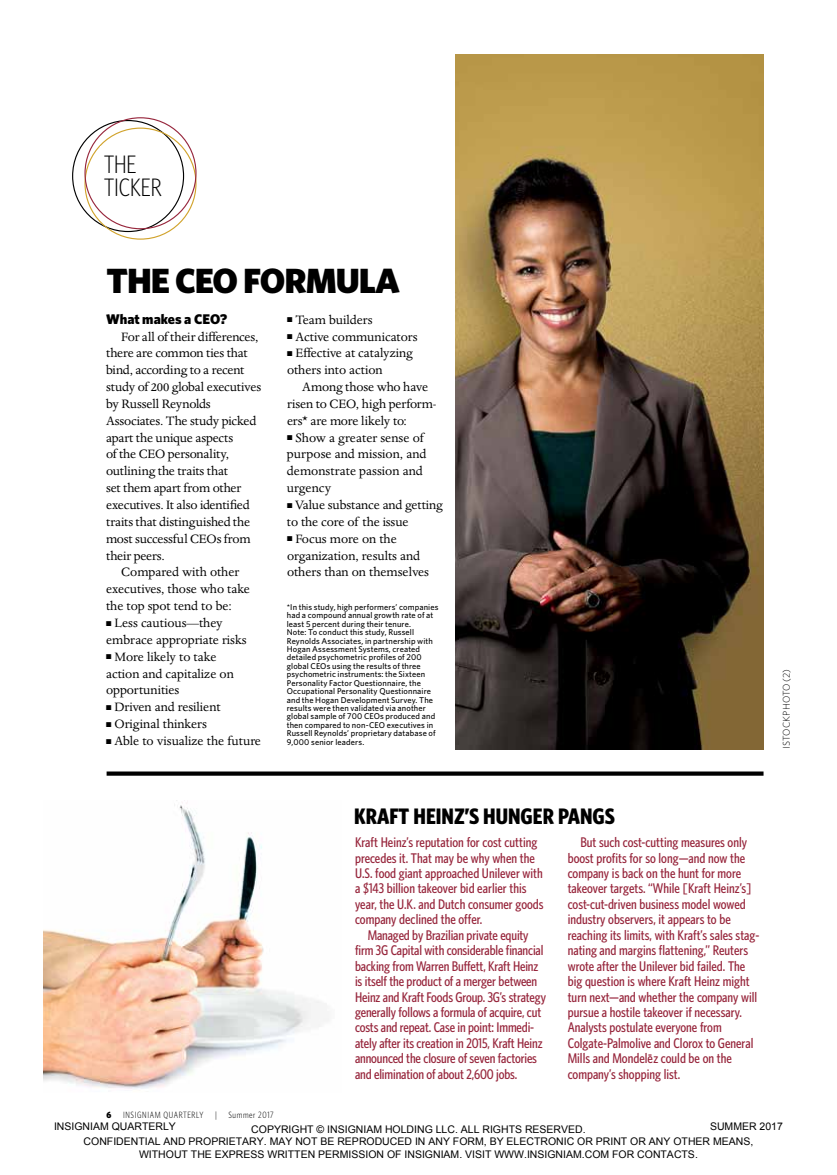
<style>
.page{position:relative;width:837px;height:1175px;background:#fff}
.page>*{position:absolute;margin:0;border:0;box-sizing:border-box;transform-origin:0 0}
.t1{font:900 35.1px "Whitney";letter-spacing:-.03em;color:#000}
.t2{font:300 25.2px/22.5px "Whitney Condensed";color:#000}
.t3{font:700 22.5px "Whitney Condensed";color:#000}
.t4{font:500 14.1px/15.5px "Whitney Condensed";color:#97263c}
.t5{font:14.1px/16.8px "Dante MT Std";letter-spacing:-.005em;color:#000}
.t6{font:900 14.1px "Whitney";color:#000}
.t7{font:10.5px/12.6px "Arial";color:#000;text-align:center}
.t8{font:300 9.9px "Whitney";color:#000}
.t9{font:300 9.15px "Whitney Condensed";letter-spacing:.07em;color:#000}
.t10{font:900 9.15px "Whitney Condensed";color:#000}
.t11{font:500 8.4px/8.4px "Whitney";letter-spacing:.015em;color:#000}
</style>
<div class="page">
<img style="left:455px;top:54px;width:309px;height:695px">
<img style="left:43px;top:800px;width:286px;height:289px">
<svg style="left:107px;top:771px;width:657px;height:4px;background:#1f1f1f"></svg>
<h2 class="t2" style="left:104px;top:153px;width:59px">THE<br>TICKER</h2>
<h1 class="t1" style="left:107px;top:260px;width:295px">THE CEO FORMULA</h1>
<p class="t6" style="left:106px;top:310px;width:123px">What makes a CEO?</p>
<p class="t5" style="left:121px;top:328px;width:139px">For all of their differences,</p>
<p class="t5" style="left:106px;top:345px;width:143px">there are common ties that</p>
<p class="t5" style="left:106px;top:362px;width:140px">bind, according to a recent</p>
<p class="t5" style="left:106px;top:378px;width:157px">study of 200 global executives</p>
<p class="t5" style="left:106px;top:395px;width:106px">by Russell Reynolds</p>
<p class="t5" style="left:106px;top:412px;width:152px">Associates. The study picked</p>
<p class="t5" style="left:106px;top:429px;width:129px">apart the unique aspects</p>
<p class="t5" style="left:106px;top:446px;width:125px">of the CEO personality,</p>
<p class="t5" style="left:106px;top:463px;width:123px">outlining the traits that</p>
<p class="t5" style="left:106px;top:479px;width:137px">set them apart from other</p>
<p class="t5" style="left:106px;top:496px;width:145px">executives. It also identified</p>
<p class="t5" style="left:106px;top:513px;width:146px">traits that distinguished the</p>
<p class="t5" style="left:106px;top:530px;width:146px">most successful CEOs from</p>
<p class="t5" style="left:106px;top:547px;width:60px">their peers.</p>
<p class="t5" style="left:121px;top:564px;width:120px">Compared with other</p>
<p class="t5" style="left:106px;top:580px;width:145px">executives, those who take</p>
<p class="t5" style="left:106px;top:597px;width:127px">the top spot tend to be:</p>
<p class="t5" style="left:106px;top:614px;width:142px">■ Less cautious—they embrace appropriate risks</p>
<p class="t5" style="left:106px;top:648px;width:129px">■ More likely to take action and capitalize on opportunities</p>
<p class="t5" style="left:106px;top:698px;width:116px">■ Driven and resilient</p>
<p class="t5" style="left:106px;top:715px;width:102px">■ Original thinkers</p>
<p class="t5" style="left:106px;top:732px;width:157px">■ Able to visualize the future</p>
<p class="t5" style="left:287px;top:311px;width:87px">■ Team builders</p>
<p class="t5" style="left:287px;top:328px;width:132px">■ Active communicators</p>
<p class="t5" style="left:287px;top:345px;width:127px">■ Effective at catalyzing others into action</p>
<p class="t5" style="left:287px;top:378px;width:151px;text-indent:15px">Among those who have risen to CEO, high perform&shy;ers* are more likely to:</p>
<p class="t5" style="left:287px;top:429px;width:141px">■ Show a greater sense of purpose and mission, and demonstrate passion and urgency</p>
<p class="t5" style="left:287px;top:496px;width:157px">■ Value substance and getting to the core of the issue</p>
<p class="t5" style="left:287px;top:530px;width:144px">■ Focus more on the organization, results and others than on themselves</p>
<p class="t11" style="left:287px;top:602px;width:153px">*In this study, high performers’ companies had a compound annual growth rate of at least 5 percent during their tenure.<br>Note: To conduct this study, Russell Reynolds Associates, in partnership with Hogan Assessment Systems, created detailed psychometric profiles of 200 global CEOs using the results of three psychometric instruments: the Sixteen Personality Factor Questionnaire, the Occupational Personality Questionnaire and the Hogan Development Survey. The results were then validated via another global sample of 700 CEOs produced and then compared to non-CEO executives in Russell Reynolds’ proprietary database of 9,000 senior leaders.</p>
<p class="t8" style="left:781px;top:748px;width:81px;rotate:-90deg">ISTOCKPHOTO (2)</p>
<p class="t10" style="left:107px;top:1109px;width:6px">6</p>
<p class="t9" style="left:123px;top:1109px;width:82px">INSIGNIAM QUARTERLY</p>
<p class="t9" style="left:215px;top:1109px;width:3px">|</p>
<p class="t9" style="left:228px;top:1109px;width:47px">Summer 2017</p>
<h3 class="t3" style="left:354px;top:803px;width:262px">KRAFT HEINZ’S HUNGER PANGS</h3>
<p class="t4" style="left:355px;top:834px;width:190px">Kraft Heinz’s reputation for cost cutting precedes it. That may be why when the U.S. food giant approached Unilever with a $143 billion takeover bid earlier this year, the U.K. and Dutch consumer goods company declined the offer.</p>
<p class="t4" style="left:355px;top:927px;width:192px;text-indent:13px">Managed by Brazilian private equity firm 3G Capital with considerable financial backing from Warren Buffett, Kraft Heinz is itself the product of a merger between Heinz and Kraft Foods Group. 3G’s strategy generally follows a formula of acquire, cut costs and repeat. Case in point: Immedi&shy;ately after its creation in 2015, Kraft Heinz announced the closure of seven factories and elimination of about 2,600 jobs.</p>
<p class="t4" style="left:568px;top:834px;width:193px;text-indent:13px">But such cost-cutting measures only boost profits for so long—and now the company is back on the hunt for more takeover targets. “While [Kraft Heinz’s] cost-cut-driven business model wowed industry observers, it appears to be reaching its limits, with Kraft’s sales stag&shy;nating and margins flattening,” Reuters wrote after the Unilever bid failed. The big question is where Kraft Heinz might turn next—and whether the company will pursue a hostile takeover if necessary.<br>Analysts postulate everyone from Colgate-Palmolive and Clorox to General Mills and Mondele-z could be on the company’s shopping list.</p>
<p class="t7" style="left:54px;top:1120px;width:123px">INSIGNIAM QUARTERLY</p>
<p class="t7" style="left:710px;top:1120px;width:74px">SUMMER 2017</p>
<p class="t7" style="left:84px;top:1122px;width:671px">COPYRIGHT © INSIGNIAM HOLDING LLC. ALL RIGHTS RESERVED.<br>CONFIDENTIAL AND PROPRIETARY. MAY NOT BE REPRODUCED IN ANY FORM, BY ELECTRONIC OR PRINT OR ANY OTHER MEANS,<br>WITHOUT THE EXPRESS WRITTEN PERMISSION OF INSIGNIAM. VISIT WWW.INSIGNIAM.COM FOR CONTACTS.</p>
</div>
